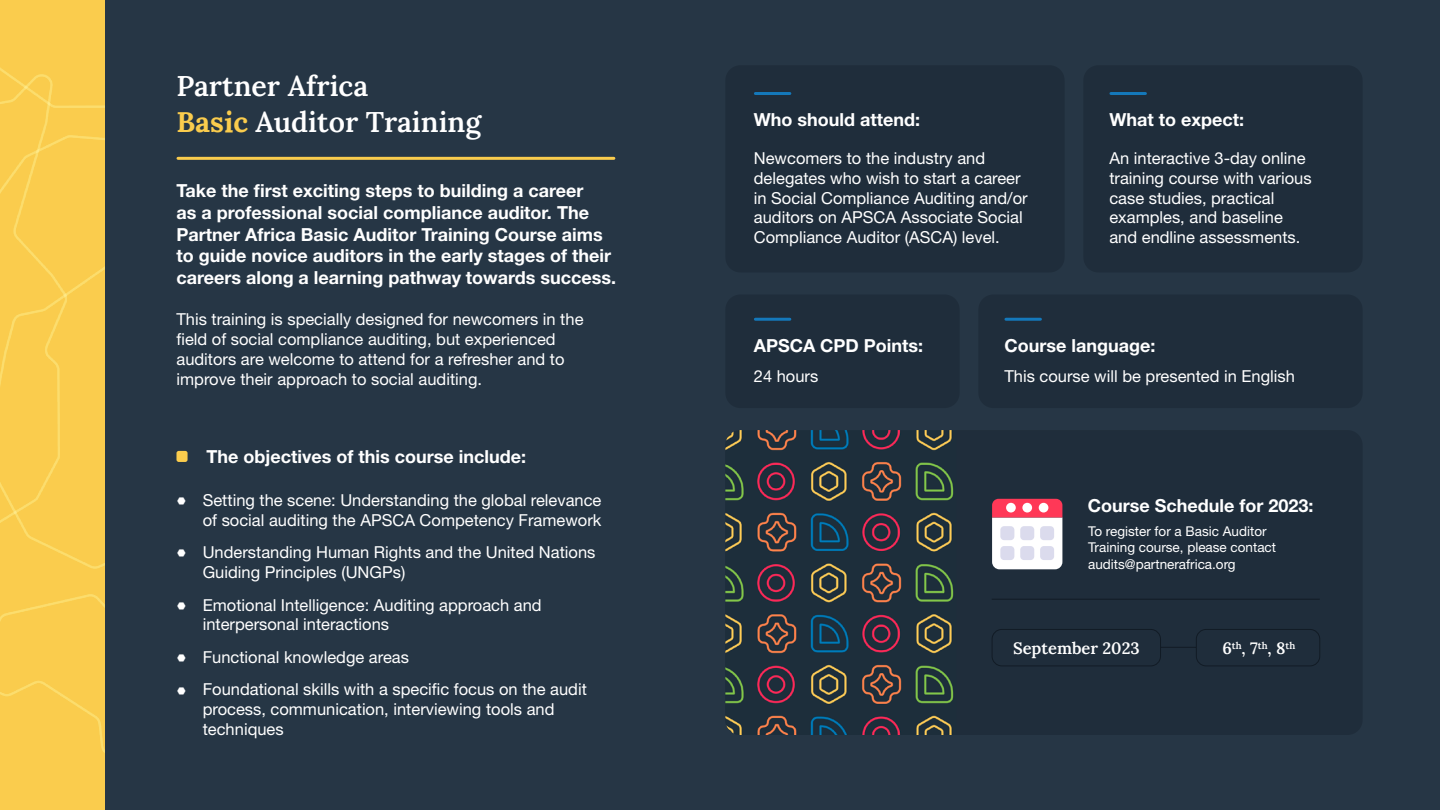
<style>
.page{position:relative;width:1440px;height:810px;background:#263645}
.page>*{position:absolute;margin:0;border:0;box-sizing:border-box;transform-origin:0 0}
.t1{font:600 28.5px/36px "Lora";color:#fff}
.t2{font:700 18px/21.6px "Helvetica Neue LT Std";color:#fff}
.t3{font:16.5px/19.8px "Helvetica Neue LT Std";color:#fff}
.t4{font:600 16.5px "Lora";color:#fff}
.t5{font:13.5px/16.2px "Helvetica Neue LT Std";color:#fff}
.t6{font:600 9.6px "Lora";color:#fff}
.s1{font-weight:700;color:#facc4d}
.s2{font-size:16.5px}
</style>
<div class="page">
<hr style="left:178px;top:157px;width:436px;height:3px;background:#facc4d">
<div style="left:176px;top:451px;width:12px;height:11px;background:#facc4d;border-radius:2px"></div>
<div style="left:0;top:0;width:105px;height:810px;background:#facc4d"></div>
<div style="left:725px;top:65px;width:340px;height:207px;background:#1f2d3b;border-radius:15px"></div>
<div style="left:1083px;top:65px;width:280px;height:207px;background:#1f2d3b;border-radius:15px"></div>
<hr style="left:755px;top:92px;width:35px;height:3px;background:#1478ba">
<hr style="left:1111px;top:92px;width:34px;height:3px;background:#1478ba">
<div style="left:725px;top:294px;width:235px;height:114px;background:#1f2d3b;border-radius:15px"></div>
<div style="left:978px;top:294px;width:385px;height:114px;background:#1f2d3b;border-radius:15px"></div>
<hr style="left:755px;top:318px;width:35px;height:3px;background:#1478ba">
<hr style="left:1006px;top:318px;width:34px;height:3px;background:#1478ba">
<div style="left:725px;top:430px;width:638px;height:305px;background:#1f2d3b;border-radius:15px"></div>
<svg style="left:992px;top:499px;width:70px;height:70px;background:#fbc1ca"></svg>
<div style="left:1006px;top:503px;width:10px;height:10px;background:#fff;border-radius:50%"></div>
<div style="left:1022px;top:503px;width:10px;height:10px;background:#fff;border-radius:50%"></div>
<div style="left:1039px;top:503px;width:9px;height:10px;background:#fff;border-radius:50%"></div>
<div style="left:1000px;top:526px;width:14px;height:14px;background:#dbdbed;border-radius:4px"></div>
<div style="left:1020px;top:526px;width:14px;height:14px;background:#dbdbed;border-radius:4px"></div>
<div style="left:1040px;top:526px;width:14px;height:14px;background:#dbdbed;border-radius:4px"></div>
<div style="left:1000px;top:546px;width:14px;height:14px;background:#dbdbed;border-radius:4px"></div>
<div style="left:1020px;top:546px;width:14px;height:14px;background:#dbdbed;border-radius:4px"></div>
<div style="left:1040px;top:546px;width:14px;height:14px;background:#dbdbed;border-radius:4px"></div>
<hr style="left:992px;top:599px;width:328px;height:1px;background:#263645">
<hr style="left:1161px;top:647px;width:35px;height:1px;background:#263645">
<div style="left:992px;top:629px;width:169px;height:37px;border:1px solid #263645;border-radius:10px"></div>
<div style="left:1196px;top:629px;width:124px;height:37px;border:1px solid #263645;border-radius:10px"></div>
<img style="left:725px;top:430px;width:229px;height:305px">
<h1 class="t1" style="left:176px;top:66px;width:306px">Partner Africa<br><span class="s1">Basic</span> Auditor Training</h1>
<p class="t2" style="left:176px;top:180px;width:441px">Take the first exciting steps to building a career<br>as a professional social compliance auditor. The Partner Africa Basic Auditor Training Course aims to guide novice auditors in the early stages of their careers along a learning pathway towards success.</p>
<p class="t3" style="left:176px;top:309px;width:409px">This training is specially designed for newcomers in the field of social compliance auditing, but experienced auditors are welcome to attend for a refresher and to improve their approach to social auditing.</p>
<p class="t2" style="left:206px;top:445px;width:321px">The objectives of this course include:</p>
<p class="t3" style="left:203px;top:490px;width:400px">Setting the scene: Understanding the global relevance of social auditing the APSCA Competency Framework</p>
<p class="t3" style="left:203px;top:542px;width:394px">Understanding Human Rights and the United Nations<br>Guiding Principles (UNGPs)</p>
<p class="t3" style="left:203px;top:595px;width:340px">Emotional Intelligence: Auditing approach and interpersonal interactions</p>
<p class="t3" style="left:203px;top:640px;width:386px;line-height:32.5px">Functional knowledge areas<br>Foundational skills with a specific focus on the audit</p>
<p class="t3" style="left:203px;top:699px;width:353px">process, communication, interviewing tools and techniques</p>
<p class="t2" style="left:754px;top:108px;width:168px">Who should attend:</p>
<p class="t2" style="left:1109px;top:108px;width:136px">What to expect:</p>
<p class="t3" style="left:754px;top:148px;width:275px">Newcomers to the industry and delegates who wish to start a career in Social Compliance Auditing and/or auditors on APSCA Associate Social Compliance Auditor (ASCA) level.</p>
<p class="t3" style="left:1109px;top:148px;width:204px">An interactive 3-day online training course with various case studies, practical examples, and baseline and endline assessments.</p>
<p class="t2" style="left:754px;top:334px;width:171px">APSCA CPD Points:</p>
<p class="t2" style="left:1004px;top:334px;width:153px">Course language:</p>
<p class="t3" style="left:754px;top:366px;width:66px">24 hours</p>
<p class="t3" style="left:1004px;top:366px;width:292px">This course will be presented in English</p>
<p class="t2" style="left:1088px;top:494px;width:227px">Course Schedule for 2023:</p>
<p class="t5" style="left:1088px;top:523px;width:190px">To register for a Basic Auditor<br>Training course, please contact audits@partnerafrica.org</p>
<p class="t4" style="left:1013px;top:636px;width:128px">September 2023</p>
<p class="t6" style="left:1222px;top:638px;width:74px"><span class="s2">6</span>th<span class="s2">, 7</span>th<span class="s2">, 8</span>th</p>
</div>
